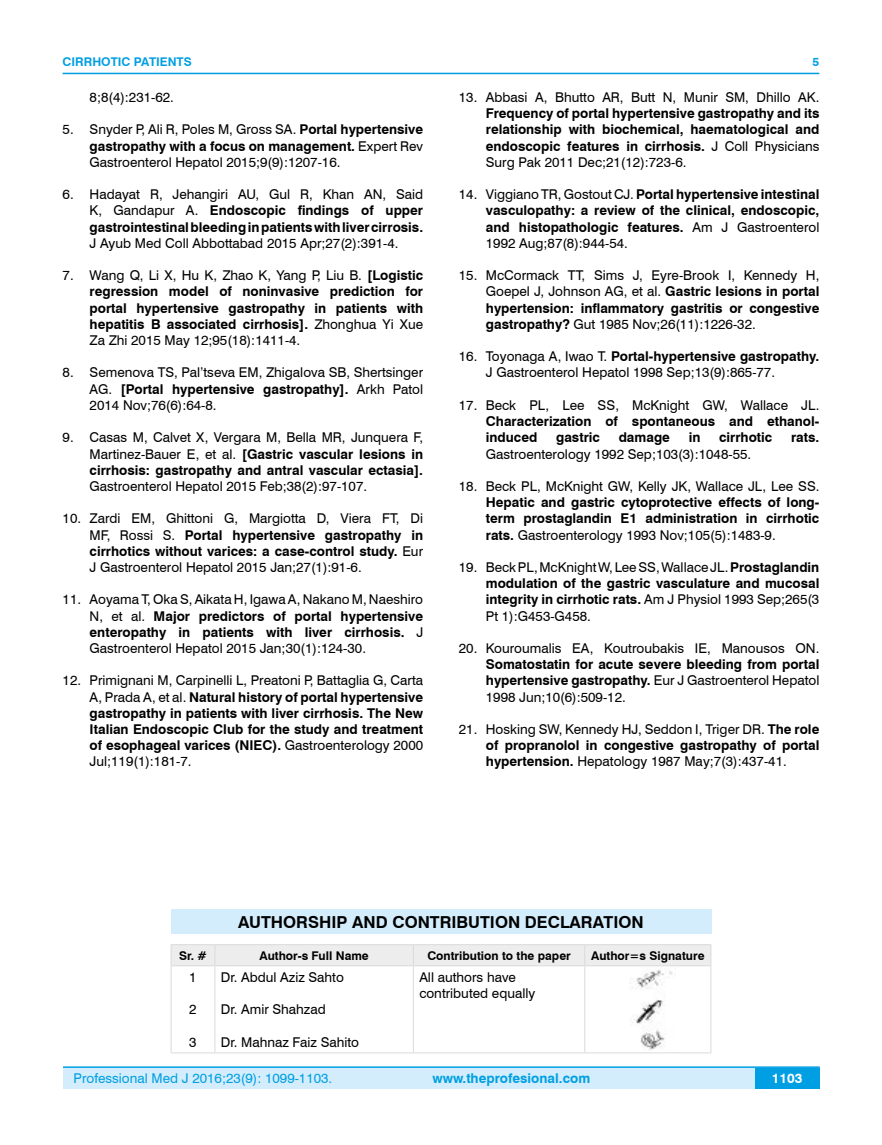
<style>
.page{position:relative;width:882px;height:1145px;background:#fff}
.page>*{position:absolute;margin:0;border:0;box-sizing:border-box;transform-origin:0 0}
.t1{font:700 16.5px "Swiss 721 BT";color:#000}
.t2{font:700 13.5px/16.2px "Swiss 721 BT";color:#000;text-align:justify}
.t3{font:13.5px/16.2px "Swiss 721 BT";color:#000;text-align:justify}
.t4{font:13.5px "Swiss 721 BT";color:#009fe3}
.t5{font:700 13.5px "Swiss 721 BT";color:#009fe3}
.t6{font:700 13.5px "Swiss 721 BT";color:#fff}
.t7{font:700 12px "Swiss 721 BT";color:#000}
.t8{font:700 12px "Swiss 721 BT";color:#009fe3}
.s1{font-weight:700}
.s2{font-weight:400}
</style>
<div class="page">
<div style="left:63px;top:1067px;width:756px;height:21px;background:#d4edfc"></div>
<hr style="left:63px;top:1066px;width:756px;height:2px;background:#009fe3">
<div style="left:754px;top:1068px;width:65px;height:20px;background:#009fe3"></div>
<hr style="left:63px;top:73px;width:756px;height:1px;background:#009fe3">
<div style="left:171px;top:909px;width:540px;height:24px;background:#d4edfc"></div>
<div style="left:171px;top:944px;width:540px;height:21px;background:#ededed"></div>
<hr style="left:171px;top:965px;width:44px;height:1px;background:#dadada">
<hr style="left:171px;top:966px;width:1px;height:86px;background:#dadada">
<hr style="left:215px;top:965px;width:198px;height:1px;background:#dadada">
<hr style="left:214px;top:966px;width:1px;height:86px;background:#dadada">
<hr style="left:413px;top:965px;width:171px;height:1px;background:#dadada">
<hr style="left:413px;top:966px;width:1px;height:86px;background:#dadada">
<hr style="left:584px;top:965px;width:127px;height:1px;background:#dadada">
<hr style="left:584px;top:966px;width:1px;height:86px;background:#dadada">
<hr style="left:710px;top:966px;width:1px;height:86px;background:#dadada">
<hr style="left:171px;top:1052px;width:44px;height:1px;background:#dadada">
<hr style="left:215px;top:1052px;width:198px;height:1px;background:#dadada">
<hr style="left:413px;top:1052px;width:171px;height:1px;background:#dadada">
<hr style="left:584px;top:1052px;width:127px;height:1px;background:#dadada">
<img style="left:629px;top:970px;width:44px;height:80px">
<p class="t8" style="left:63px;top:53px;width:131px">CIRRHOTIC PATIENTS</p>
<p class="t3" style="left:90px;top:89px;width:86px">8;8(4):231-62.</p>
<p class="t3" style="left:90px;top:121px;width:335px;text-indent:-27px">5. Snyder P, Ali R, Poles M, Gross SA. <span class="s1">Portal hypertensive gastropathy with a focus on management.</span> Expert Rev Gastroenterol Hepatol 2015;9(9):1207-16.</p>
<p class="t2" style="left:90px;top:186px;width:335px;text-indent:-27px"><span class="s2">6. Hadayat R, Jehangiri AU, Gul R, Khan AN, Said K, Gandapur A.</span> Endoscopic findings of upper gastrointestinal bleeding in patients with liver cirrosis.</p>
<p class="t3" style="left:90px;top:234px;width:310px">J Ayub Med Coll Abbottabad 2015 Apr;27(2):391-4.</p>
<p class="t2" style="left:90px;top:267px;width:335px;text-indent:-27px"><span class="s2">7. Wang Q, Li X, Hu K, Zhao K, Yang P, Liu B.</span> [Logistic regression model of noninvasive prediction for portal hypertensive gastropathy in patients with hepatitis B associated cirrhosis]. <span class="s2">Zhonghua Yi Xue Za Zhi 2015 May 12;95(18):1411-4.</span></p>
<p class="t3" style="left:90px;top:364px;width:335px;text-indent:-27px">8. Semenova TS, Pal’tseva EM, Zhigalova SB, Shertsinger AG. <span class="s1">[Portal hypertensive gastropathy].</span> Arkh Patol 2014 Nov;76(6):64-8.</p>
<p class="t2" style="left:90px;top:429px;width:335px;text-indent:-27px"><span class="s2">9. Casas M, Calvet X, Vergara M, Bella MR, Junquera F, Martinez-Bauer E, et al.</span> [Gastric vascular lesions in cirrhosis: gastropathy and antral vascular ectasia].</p>
<p class="t3" style="left:90px;top:477px;width:279px">Gastroenterol Hepatol 2015 Feb;38(2):97-107.</p>
<p class="t3" style="left:90px;top:510px;width:335px;text-indent:-27px">10. Zardi EM, Ghittoni G, Margiotta D, Viera FT, Di MF, Rossi S. <span class="s1">Portal hypertensive gastropathy in cirrhotics without varices: a case-control study.</span> Eur J Gastroenterol Hepatol 2015 Jan;27(1):91-6.</p>
<p class="t3" style="left:90px;top:591px;width:335px;text-indent:-27px">11. Aoyama T, Oka S, Aikata H, Igawa A, Nakano M, Naeshiro N, et al. <span class="s1">Major predictors of portal hypertensive enteropathy in patients with liver cirrhosis.</span> J Gastroenterol Hepatol 2015 Jan;30(1):124-30.</p>
<p class="t2" style="left:90px;top:672px;width:335px;text-indent:-27px"><span class="s2">12. Primignani M, Carpinelli L, Preatoni P, Battaglia G, Carta A, Prada A, et al.</span> Natural history of portal hypertensive gastropathy in patients with liver cirrhosis. The New Italian Endoscopic Club for the study and treatment of esophageal varices (NIEC). <span class="s2">Gastroenterology 2000<br>Jul;119(1):181-7.</span></p>
<p class="t8" style="left:812px;top:53px;width:8px">5</p>
<p class="t3" style="left:458px;top:89px;width:362px">13. Abbasi A, Bhutto AR, Butt N, Munir SM, Dhillo AK.</p>
<p class="t2" style="left:485px;top:105px;width:335px">Frequency of portal hypertensive gastropathy and its relationship with biochemical, haematological and endoscopic features in cirrhosis. <span class="s2">J Coll Physicians Surg Pak 2011 Dec;21(12):723-6.</span></p>
<p class="t2" style="left:485px;top:186px;width:335px;text-indent:-27px"><span class="s2">14. Viggiano TR, Gostout CJ.</span> Portal hypertensive intestinal vasculopathy: a review of the clinical, endoscopic, and histopathologic features. <span class="s2">Am J Gastroenterol 1992 Aug;87(8):944-54.</span></p>
<p class="t3" style="left:485px;top:267px;width:335px;text-indent:-27px">15. McCormack TT, Sims J, Eyre-Brook I, Kennedy H, Goepel J, Johnson AG, et al. <span class="s1">Gastric lesions in portal hypertension: inflammatory gastritis or congestive gastropathy?</span> Gut 1985 Nov;26(11):1226-32.</p>
<p class="t3" style="left:485px;top:348px;width:335px;text-indent:-27px">16. Toyonaga A, Iwao T. <span class="s1">Portal-hypertensive gastropathy.<br></span>J Gastroenterol Hepatol 1998 Sep;13(9):865-77.</p>
<p class="t3" style="left:458px;top:396px;width:362px">17. Beck PL, Lee SS, McKnight GW, Wallace JL.</p>
<p class="t2" style="left:485px;top:413px;width:335px">Characterization of spontaneous and ethanol&shy;induced</p>
<p class="t2" style="left:556px;top:429px;width:45px">gastric</p>
<p class="t2" style="left:618px;top:429px;width:53px">damage</p>
<p class="t2" style="left:688px;top:429px;width:13px">in</p>
<p class="t2" style="left:718px;top:429px;width:55px">cirrhotic</p>
<p class="t2" style="left:790px;top:429px;width:30px">rats.</p>
<p class="t3" style="left:485px;top:445px;width:267px">Gastroenterology 1992 Sep;103(3):1048-55.</p>
<p class="t3" style="left:458px;top:477px;width:362px">18. Beck PL, McKnight GW, Kelly JK, Wallace JL, Lee SS.</p>
<p class="t2" style="left:485px;top:494px;width:335px">Hepatic and gastric cytoprotective effects of long&shy;term prostaglandin E1 administration in cirrhotic rats. <span class="s2">Gastroenterology 1993 Nov;105(5):1483-9.</span></p>
<p class="t2" style="left:485px;top:558px;width:335px;text-indent:-27px"><span class="s2">19. Beck PL, McKnight W, Lee SS, Wallace JL.</span> Prostaglandin modulation of the gastric vasculature and mucosal integrity in cirrhotic rats. <span class="s2">Am J Physiol 1993 Sep;265(3<br>Pt 1):G453-G458.</span></p>
<p class="t3" style="left:458px;top:639px;width:362px">20. Kouroumalis EA, Koutroubakis IE, Manousos ON.</p>
<p class="t2" style="left:485px;top:656px;width:335px">Somatostatin for acute severe bleeding from portal hypertensive gastropathy. <span class="s2">Eur J Gastroenterol Hepatol 1998 Jun;10(6):509-12.</span></p>
<p class="t3" style="left:485px;top:720px;width:335px;text-indent:-27px">21. Hosking SW, Kennedy HJ, Seddon I, Triger DR. <span class="s1">The role of propranolol in congestive gastropathy of portal hypertension.</span> Hepatology 1987 May;7(3):437-41.</p>
<p class="t1" style="left:238px;top:910px;width:406px">AUTHORSHIP AND CONTRIBUTION DECLARATION</p>
<p class="t7" style="left:179px;top:947px;width:29px">Sr. #</p>
<p class="t7" style="left:259px;top:947px;width:111px">Author-s Full Name</p>
<p class="t7" style="left:427px;top:947px;width:145px">Contribution to the paper</p>
<p class="t7" style="left:591px;top:947px;width:115px">Author=s Signature</p>
<p class="t3" style="left:189px;top:968px;width:9px">1</p>
<p class="t3" style="left:189px;top:1001px;width:9px">2</p>
<p class="t3" style="left:189px;top:1033px;width:9px">3</p>
<p class="t3" style="left:221px;top:968px;width:124px">Dr. Abdul Aziz Sahto</p>
<p class="t3" style="left:221px;top:1001px;width:106px">Dr. Amir Shahzad</p>
<p class="t3" style="left:221px;top:1033px;width:140px">Dr. Mahnaz Faiz Sahito</p>
<p class="t3" style="left:419px;top:968px;width:117px">All authors have contributed equally</p>
<p class="t4" style="left:74px;top:1069px;width:260px">Professional Med J 2016;23(9): 1099-1103.</p>
<p class="t5" style="left:432px;top:1069px;width:159px">www.theprofesional.com</p>
<p class="t6" style="left:771px;top:1069px;width:32px">1103</p>
</div>
